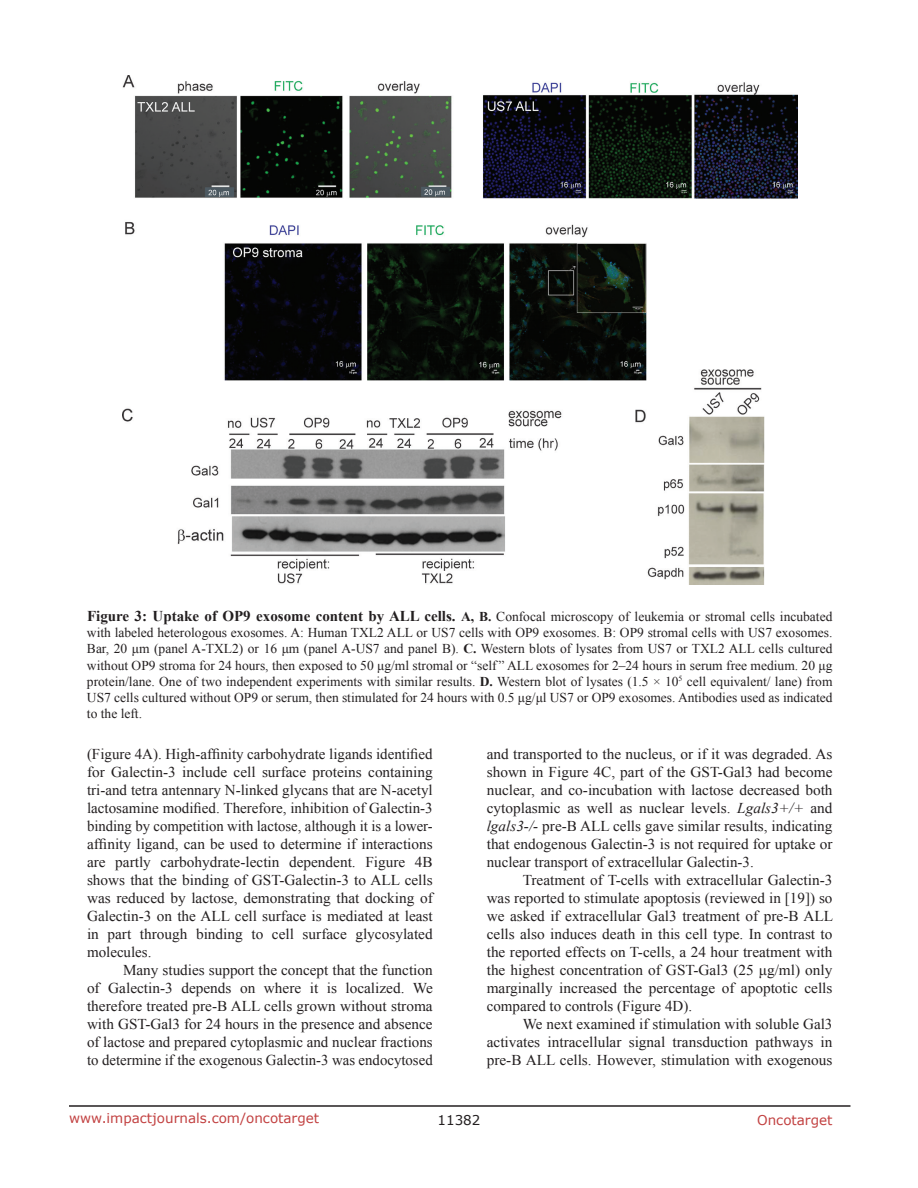
<style>
.page{position:relative;width:918px;height:1188px;background:#fff}
.page>*{position:absolute;margin:0;border:0;box-sizing:border-box;transform-origin:0 0}
.t1{font:15px/18px "Times New Roman";color:#231f20;text-align:justify}
.t2{font:13.5px/16.2px "Times New Roman";color:#231f20;text-align:justify}
.t3{font:13.5px "Verdana";color:#c24141}
.t4{font:13.5px "Verdana";color:#231f20}
.s1{font-weight:700;font-size:15px}
.s2{font-weight:700}
.s3{font-style:italic}
</style>
<div class="page">
<hr style="left:69px;top:1105px;width:781px;height:2px;background:#231f20">
<img style="left:122px;top:76px;width:675px;height:509px">
<p class="t2" style="left:87px;top:608px;width:747px"><span class="s1">Figure 3: Uptake of OP9 exosome content by ALL cells.</span> <span class="s2">A, B.</span> Confocal microscopy of leukemia or stromal cells incubated with labeled heterologous exosomes. A: Human TXL2 ALL or US7 cells with OP9 exosomes. B: OP9 stromal cells with US7 exosomes.<br>Bar, 20 μm (panel A-TXL2) or 16 μm (panel A-US7 and panel B). <span class="s2">C.</span> Western blots of lysates from US7 or TXL2 ALL cells cultured without OP9 stroma for 24 hours, then exposed to 50 μg/ml stromal or “self ” ALL exosomes for 2–24 hours in serum free medium. 20 μg protein/lane. One of two independent experiments with similar results. <span class="s2">D.</span> Western blot of lysates (1.5 × 10<sup>5</sup> cell equivalent/ lane) from US7 cells cultured without OP9 or serum, then stimulated for 24 hours with 0.5 μg/μl US7 or OP9 exosomes. Antibodies used as indicated to the left.</p>
<p class="t1" style="left:87px;top:745px;width:347px">(Figure 4A). High-affinity carbohydrate ligands identified for Galectin-3 include cell surface proteins containing tri-and tetra antennary N-linked glycans that are N-acetyl lactosamine modified. Therefore, inhibition of Galectin-3 binding by competition with lactose, although it is a lower&shy;affinity ligand, can be used to determine if interactions are partly carbohydrate-lectin dependent. Figure 4B shows that the binding of GST-Galectin-3 to ALL cells was reduced by lactose, demonstrating that docking of Galectin-3 on the ALL cell surface is mediated at least in part through binding to cell surface glycosylated molecules.</p>
<p class="t1" style="left:87px;top:961px;width:347px;text-indent:36px">Many studies support the concept that the function of Galectin-3 depends on where it is localized. We therefore treated pre-B ALL cells grown without stroma with GST-Gal3 for 24 hours in the presence and absence of lactose and prepared cytoplasmic and nuclear fractions to determine if the exogenous Galectin-3 was endocytosed</p>
<p class="t1" style="left:487px;top:745px;width:347px">and transported to the nucleus, or if it was degraded. As shown in Figure 4C, part of the GST-Gal3 had become nuclear, and co-incubation with lactose decreased both cytoplasmic as well as nuclear levels. <span class="s3">Lgals3+/+</span> and <span class="s3">lgals3-/-</span> pre-B ALL cells gave similar results, indicating that endogenous Galectin-3 is not required for uptake or nuclear transport of extracellular Galectin-3.</p>
<p class="t1" style="left:487px;top:871px;width:348px;text-indent:36px">Treatment of T-cells with extracellular Galectin-3 was reported to stimulate apoptosis (reviewed in [19]) so we asked if extracellular Gal3 treatment of pre-B ALL cells also induces death in this cell type. In contrast to the reported effects on T-cells, a 24 hour treatment with the highest concentration of GST-Gal3 (25 μg/ml) only marginally increased the percentage of apoptotic cells compared to controls (Figure 4D).</p>
<p class="t1" style="left:487px;top:1015px;width:347px;text-indent:36px">We next examined if stimulation with soluble Gal3 activates intracellular signal transduction pathways in pre-B ALL cells. However, stimulation with exogenous</p>
<p class="t3" style="left:69px;top:1109px;width:252px">www.impactjournals.com/oncotarget</p>
<p class="t4" style="left:438px;top:1111px;width:44px">11382</p>
<p class="t3" style="left:757px;top:1111px;width:77px">Oncotarget</p>
</div>
